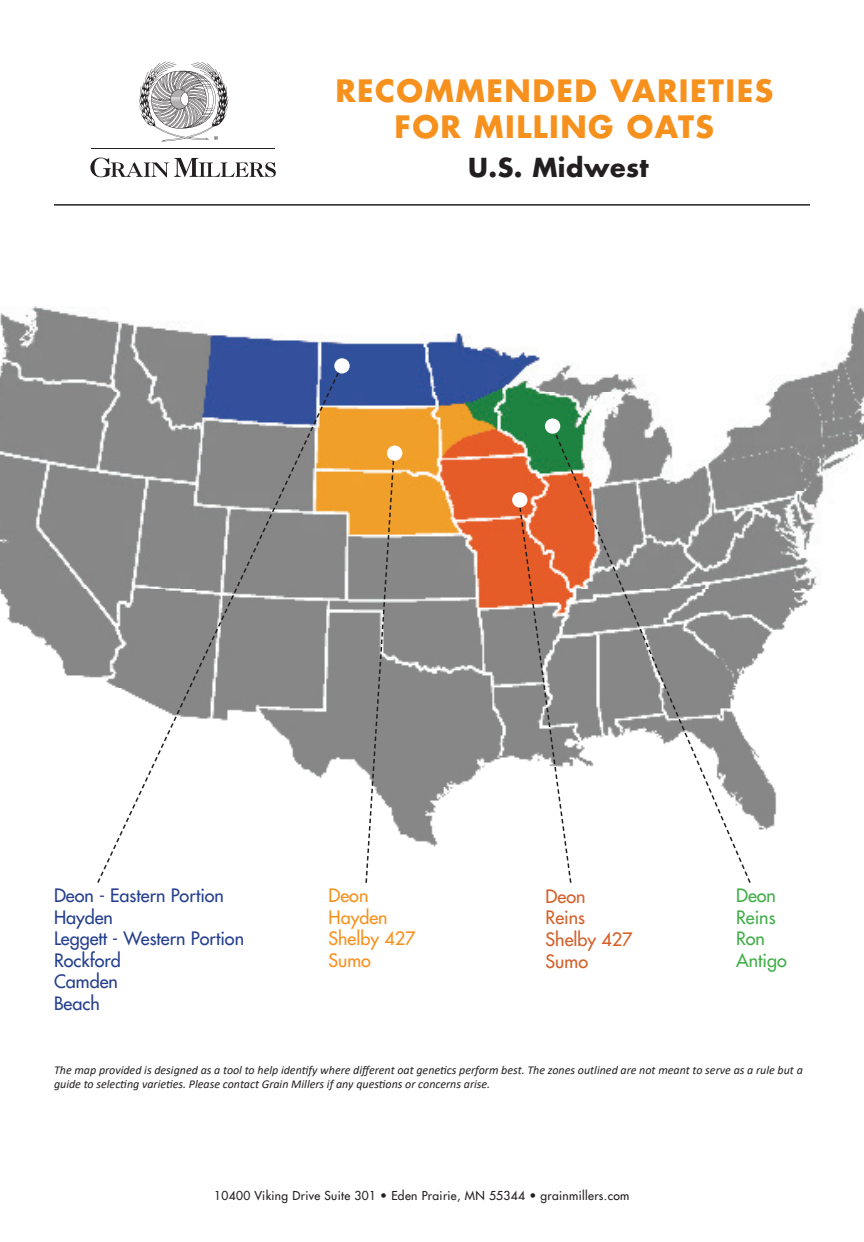
<style>
.page{position:relative;width:864px;height:1242px;background:#fff}
.page>*{position:absolute;margin:0;border:0;box-sizing:border-box;transform-origin:0 0}
.t1{font:700 30px/36px "Futura LT";letter-spacing:.05em;color:#f6911e;text-align:center}
.t2{font:700 25.5px "Futura LT";letter-spacing:.02em;color:#231f20}
.t3{font:18px/21.6px "Futura LT";color:#253f8e}
.t4{font:18px/21.6px "Futura LT";color:#f6911e}
.t5{font:18px/21.6px "Futura LT";color:#d45f29}
.t6{font:18px/21.6px "Futura LT";color:#40ae49}
.t7{font:italic 12px/14.4px "Calibri";color:#231f20}
.t8{font:12px "Futura LT";letter-spacing:.03em;color:#231f20}
.s1{font-size:15px;color:#fff}
</style>
<div class="page">
<img style="left:0;top:99px;width:864px;height:748px">
<svg style="left:96px;top:364px;width:247px;height:519px"></svg>
<svg style="left:365px;top:451px;width:31px;height:432px"></svg>
<svg style="left:517px;top:498px;width:34px;height:349px"></svg>
<svg style="left:551px;top:426px;width:201px;height:457px"></svg>
<div style="left:334px;top:358px;width:16px;height:16px;background:#fff;border-radius:50%"></div>
<div style="left:387px;top:446px;width:15px;height:15px;background:#fff;border-radius:50%"></div>
<div style="left:512px;top:492px;width:15px;height:16px;background:#fff;border-radius:50%"></div>
<div style="left:545px;top:418px;width:15px;height:16px;background:#fff;border-radius:50%"></div>
<hr style="left:54px;top:204px;width:756px;height:2px;background:#231f20">
<svg style="left:90px;top:158px;width:186px;height:19px"></svg>
<hr style="left:91px;top:148px;width:184px;height:1px;background:#231f20">
<svg style="left:139px;top:62px;width:89px;height:79px"></svg>
<h1 class="t1" style="left:335px;top:73px;width:439px">RECOMMENDED VARIETIES<br>FOR MILLING OATS</h1>
<h2 class="t2" style="left:468px;top:151px;width:182px">U.S. Midwest</h2>
<h3 class="t3" style="left:54px;top:885px;width:192px">Deon - Eastern Portion<br>Hayden<br>Leggett - Western Portion<br>Rockford<br>Camden<br>Beach</h3>
<h3 class="t4" style="left:329px;top:885px;width:88px">Deon<br>Hayden<br>Shelby 427<br>Sumo</h3>
<h3 class="t5" style="left:546px;top:885px;width:88px">Deon<br>Reins<br>Shelby 427<br>Sumo</h3>
<h3 class="t6" style="left:736px;top:885px;width:52px">Deon<br>Reins<br>Ron<br>Antigo</h3>
<p class="t7" style="left:54px;top:1062px;width:750px">The map provided is designed as a tool to help identify where different oat genetics perform best. The zones outlined are not meant to serve as a rule but a guide to selecting varieties. Please contact Grain Millers if any questions or concerns arise.</p>
<p class="t8" style="left:214px;top:1188px;width:437px">10400 Viking Drive Suite 301 • Eden Prairie, MN 55344 • grainmillers.com<span class="s1">om</span></p>
</div>
